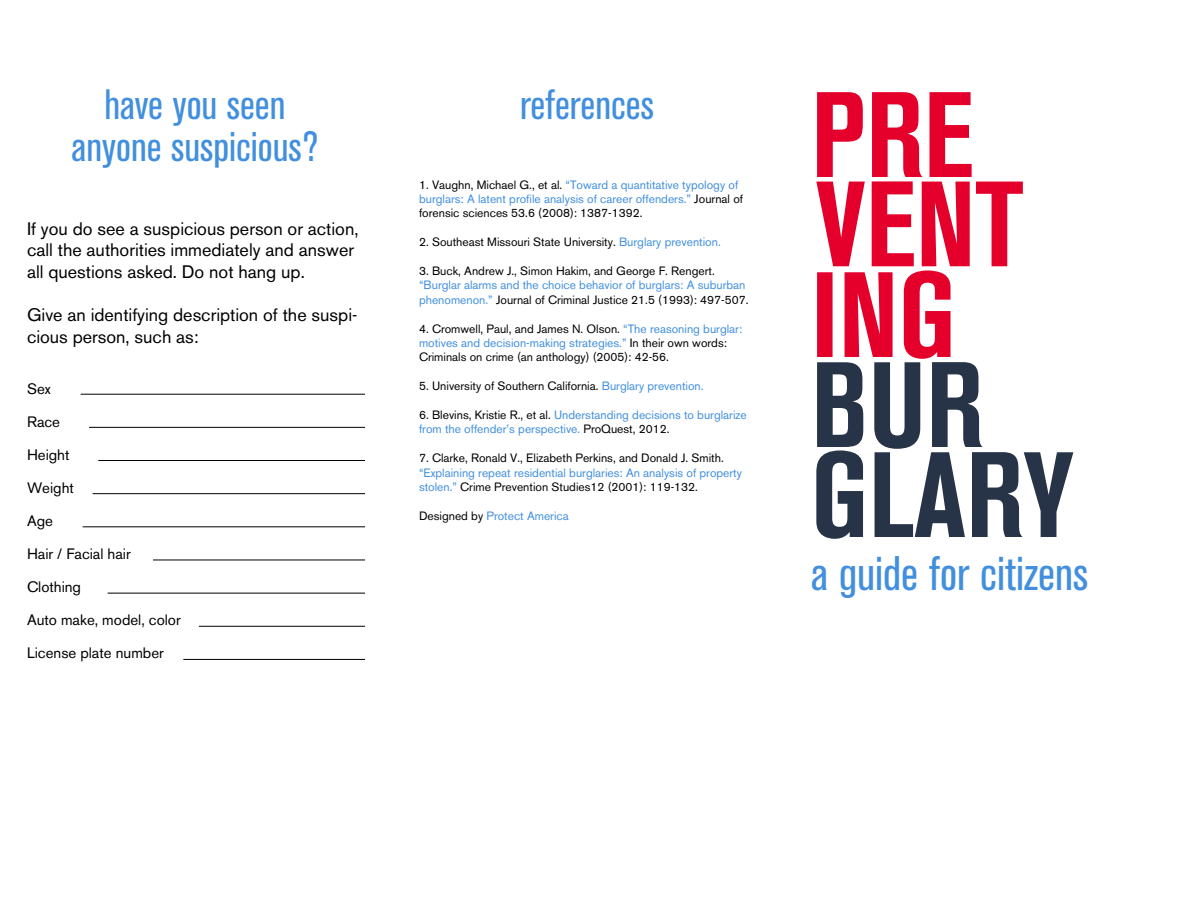
<style>
.page{position:relative;width:1188px;height:918px;background:#fff}
.page>*{position:absolute;margin:0;border:0;box-sizing:border-box;transform-origin:0 0}
.t1{font:condensed 48px "Akzidenz Grotesk BE";color:#418fde}
.t2{font:condensed 42px "Akzidenz Grotesk BE";color:#418fde}
.t3{font:18px/21.6px "Akzidenz Grotesk BE";color:#000}
.t4{font:15px "Akzidenz Grotesk BE";color:#000}
.t5{font:12px/14.4px "Akzidenz Grotesk BE";color:#418fde}
.t6{font:12px/14.4px "Akzidenz Grotesk BE";color:#000}
.s1{color:#000}
.s2{color:#418fde}
</style>
<div class="page">
<hr style="left:81px;top:394px;width:284px;height:1px;background:#000">
<hr style="left:89px;top:427px;width:276px;height:1px;background:#000">
<hr style="left:98px;top:460px;width:267px;height:1px;background:#000">
<hr style="left:93px;top:493px;width:272px;height:1px;background:#000">
<hr style="left:83px;top:526px;width:282px;height:1px;background:#000">
<hr style="left:153px;top:560px;width:212px;height:1px;background:#000">
<hr style="left:108px;top:593px;width:257px;height:1px;background:#000">
<hr style="left:199px;top:626px;width:166px;height:1px;background:#000">
<hr style="left:183px;top:659px;width:182px;height:1px;background:#000">
<svg style="left:816px;top:92px;width:257px;height:447px"></svg>
<h2 class="t2" style="left:104px;top:81px;width:183px">have you seen</h2>
<h2 class="t2" style="left:520px;top:81px;width:135px">references</h2>
<h2 class="t2" style="left:72px;top:123px;width:248px">anyone suspicious?</h2>
<p class="t5" style="left:419px;top:177px;width:326px"><span class="s1">1. Vaughn, Michael G., et al.</span> “Toward a quantitative typology of burglars: A latent profile analysis of career offenders.” <span class="s1">Journal of forensic sciences 53.6 (2008): 1387-1392.</span></p>
<p class="t6" style="left:419px;top:235px;width:303px">2. Southeast Missouri State University. <span class="s2">Burglary prevention.</span></p>
<p class="t6" style="left:419px;top:264px;width:297px">3. Buck, Andrew J., Simon Hakim, and George F. Rengert.</p>
<p class="t5" style="left:419px;top:278px;width:331px">“Burglar alarms and the choice behavior of burglars: A suburban phenomenon.” <span class="s1">Journal of Criminal Justice 21.5 (1993): 497-507.</span></p>
<p class="t6" style="left:419px;top:321px;width:325px">4. Cromwell, Paul, and James N. Olson. <span class="s2">“The reasoning burglar: motives and decision-making strategies.”</span> In their own words:<br>Criminals on crime (an anthology) (2005): 42-56.</p>
<p class="t6" style="left:419px;top:379px;width:286px">5. University of Southern California. <span class="s2">Burglary prevention.</span></p>
<p class="t5" style="left:419px;top:408px;width:329px"><span class="s1">6. Blevins, Kristie R., et al.</span> Understanding decisions to burglarize from the offender’s perspective. <span class="s1">ProQuest, 2012.</span></p>
<p class="t6" style="left:419px;top:451px;width:306px">7. Clarke, Ronald V., Elizabeth Perkins, and Donald J. Smith.</p>
<p class="t5" style="left:419px;top:465px;width:324px">“Explaining repeat residential burglaries: An analysis of property stolen.” <span class="s1">Crime Prevention Studies12 (2001): 119-132.</span></p>
<p class="t5" style="left:419px;top:508px;width:151px"><span class="s1">Designed by</span> Protect America</p>
<h3 class="t3" style="left:27px;top:218px;width:333px">If you do see a suspicious person or action, call the authorities immediately and answer all questions asked. Do not hang up.</h3>
<h3 class="t3" style="left:27px;top:304px;width:332px">Give an identifying description of the suspi&shy;cious person, such as:</h3>
<p class="t4" style="left:27px;top:379px;width:25px">Sex</p>
<p class="t4" style="left:27px;top:412px;width:35px">Race</p>
<p class="t4" style="left:27px;top:445px;width:44px">Height</p>
<p class="t4" style="left:27px;top:478px;width:48px">Weight</p>
<p class="t4" style="left:27px;top:511px;width:27px">Age</p>
<p class="t4" style="left:27px;top:544px;width:105px">Hair / Facial hair</p>
<p class="t4" style="left:27px;top:577px;width:56px">Clothing</p>
<p class="t4" style="left:27px;top:610px;width:155px">Auto make, model, color</p>
<p class="t4" style="left:27px;top:643px;width:138px">License plate number</p>
<h1 class="t1" style="left:811px;top:547px;width:279px">a guide for citizens</h1>
</div>
